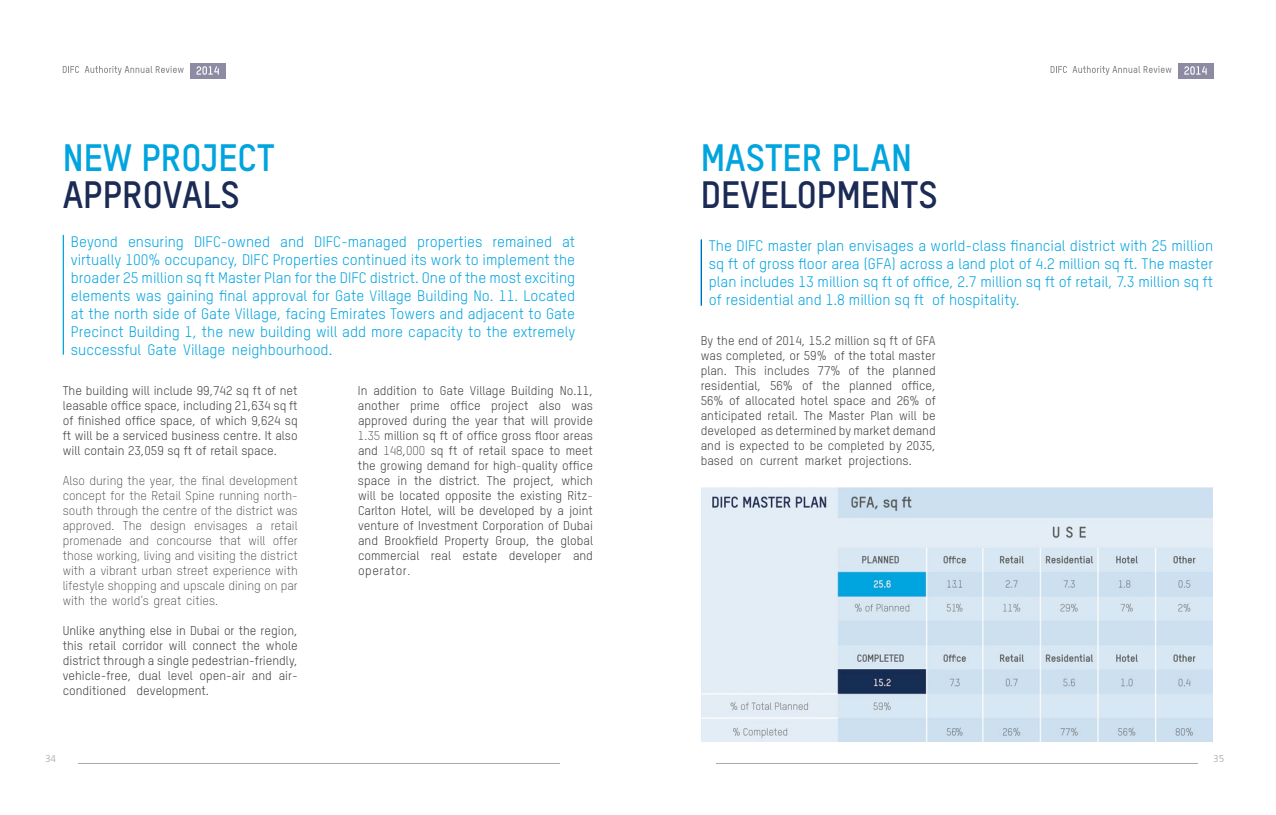
<style>
.page{position:relative;width:1276px;height:815px;background:#fff}
.page>*{position:absolute;margin:0;border:0;box-sizing:border-box;transform-origin:0 0}
.t1{font:700 37.5px "TSTAR";color:#1b2b55}
.t2{font:700 37.5px "TSTAR";color:#00a4df}
.t3{font:15px/18px "TSTAR";color:#00a4df;text-align:justify}
.t4{font:12.5px/15px "TSTAR";color:#414042;text-align:justify}
.t5{font:300 12.5px/15px "TSTAR";color:#414042;text-align:justify}
.t6{font:300 10px "Frutiger";color:#a7a9ac}
.s1{font-weight:300}
</style>
<div class="page">
<hr style="left:78px;top:764px;width:482px;height:1px;background:#a7abab">
<hr style="left:63px;top:235px;width:1px;height:120px;background:#00a4df">
<hr style="left:701px;top:239px;width:1px;height:67px;background:#00a4df">
<img style="left:701px;top:488px;width:511px;height:253px">
<div style="left:1177px;top:63px;width:36px;height:15px;background:#8d8ba3"></div>
<svg style="left:1184px;top:66px;width:22px;height:9px"></svg>
<svg style="left:1050px;top:66px;width:121px;height:9px"></svg>
<div style="left:190px;top:63px;width:35px;height:15px;background:#8d8ba3"></div>
<svg style="left:196px;top:66px;width:23px;height:9px"></svg>
<svg style="left:63px;top:66px;width:16px;height:7px"></svg>
<svg style="left:85px;top:66px;width:99px;height:9px"></svg>
<hr style="left:716px;top:764px;width:481px;height:1px;background:#a7abab">
<h1 class="t2" style="left:63px;top:135px;width:213px">NEW PROJECT</h1>
<h1 class="t1" style="left:63px;top:172px;width:178px">APPROVALS</h1>
<p class="t3" style="left:71px;top:232px;width:506px">Beyond ensuring DIFC-owned and DIFC-managed properties remained at virtually 100% occupancy, DIFC Properties continued its work to implement the broader 25 million sq ft Master Plan for the DIFC district. One of the most exciting elements was gaining final approval for Gate Village Building No. 11. Located at the north side of Gate Village, facing Emirates Towers and adjacent to Gate Precinct Building 1, the new building will add more capacity to the extremely successful Gate Village neighbourhood.</p>
<p class="t4" style="left:63px;top:383px;width:236px">The building will include 99,742 sq ft of net leasable office space, including 21,634 sq ft of finished office space, of which 9,624 sq ft will be a serviced business centre. It also will contain 23,059 sq ft of retail space.</p>
<p class="t5" style="left:63px;top:473px;width:236px">Also during the year, the final development concept for the Retail Spine running north&shy;south through the centre of the district was approved. The design envisages a retail promenade and concourse that will offer those working, living and visiting the district with a vibrant urban street experience with lifestyle shopping and upscale dining on par with the world’s great cities.</p>
<p class="t4" style="left:63px;top:623px;width:236px">Unlike anything else in Dubai or the region, this retail corridor will connect the whole district through a single pedestrian-friendly, vehicle-free, dual level open-air and air&shy;conditioned development.</p>
<p class="t4" style="left:358px;top:383px;width:236px">In addition to Gate Village Building No.11, another prime office project also was approved during the year that will provide <span class="s1">1.35</span> million sq ft of office gross floor areas and <span class="s1">148</span>,<span class="s1">000</span> sq ft of retail space to meet the growing demand for high<span class="s1">-</span>quality office space in the district<span class="s1">.</span> The project, which will be located opposite the existing Ritz<span class="s1">-</span>Carlton Hotel, will be developed by a joint venture of Investment Corporation of Dubai and Brookfield Property Group, the global commercial real estate developer and operator<span class="s1">.</span></p>
<h1 class="t2" style="left:701px;top:135px;width:213px">MASTER PLAN</h1>
<h1 class="t1" style="left:701px;top:172px;width:238px">DEVELOPMENTS</h1>
<p class="t3" style="left:709px;top:236px;width:506px">The DIFC master plan envisages a world-class financial district with 25 million sq ft of gross floor area (GFA) across a land plot of 4.2 million sq ft. The master plan includes 13 million sq ft of office, 2.7 million sq ft of retail, 7.3 million sq ft of residential and 1.8 million sq ft of hospitality.</p>
<p class="t4" style="left:701px;top:333px;width:236px">By the end of 2014, 15.2 million sq ft of GFA was completed, or 59% of the total master plan. This includes 77% of the planned residential, 56% of the planned office, 56% of allocated hotel space and 26% of anticipated retail. The Master Plan will be developed as determined by market demand and is expected to be completed by 2035, based on current market projections.</p>
<p class="t6" style="left:45px;top:753px;width:13px">34</p>
<p class="t6" style="left:1213px;top:753px;width:13px">35</p>
</div>
